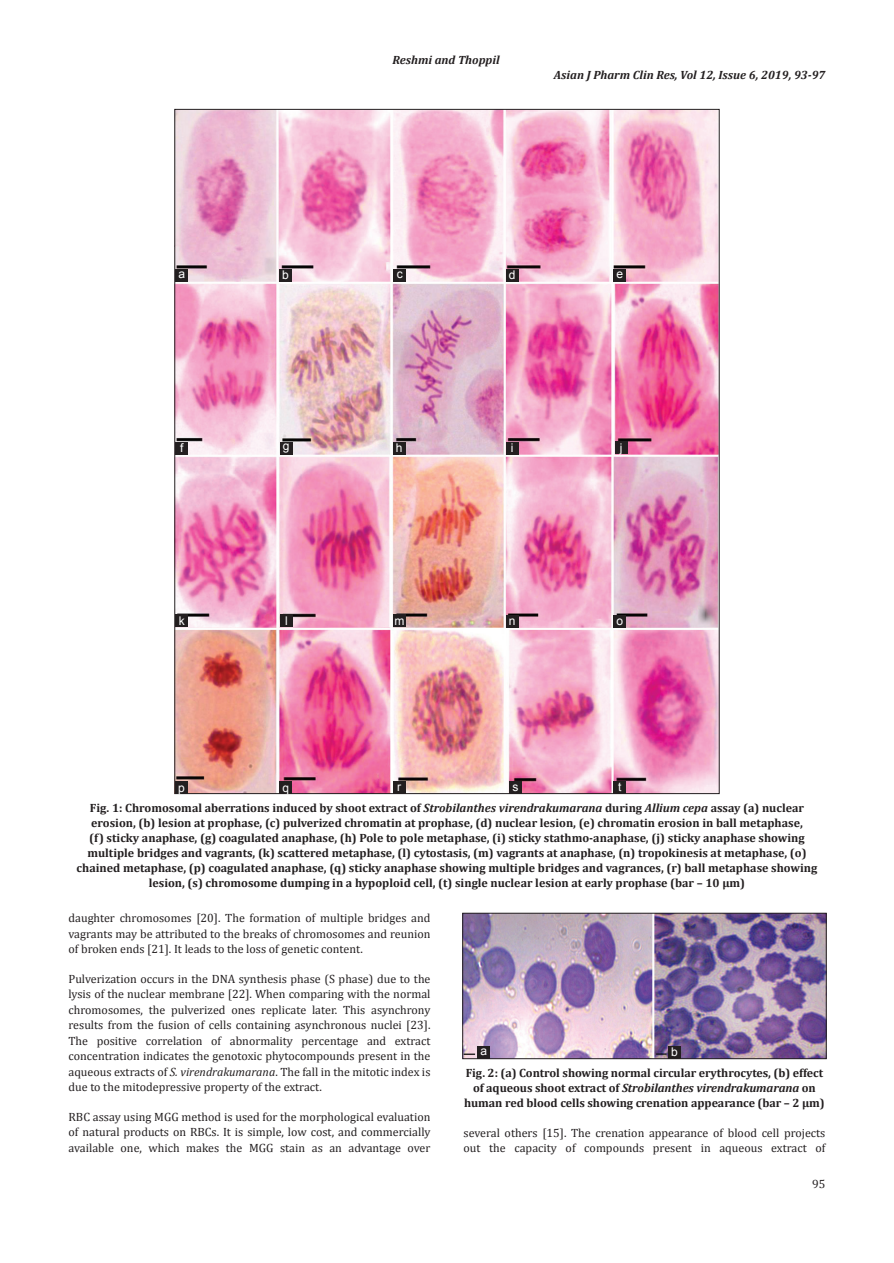
<style>
.page{position:relative;width:894px;height:1263px;background:#fff}
.page>*{position:absolute;margin:0;border:0;box-sizing:border-box;transform-origin:0 0}
.TX{font:12px/15.5px "Cambria";color:#231f20;text-align:justify}
.FGC{font:700 12px/15px "Cambria";color:#231f20;text-align:center}
.RH{font:italic 700 12px "Cambria";color:#231f20}
.LABEL{font:12px "Arial";color:#fff}
.F_No{font:12px "Cambria";color:#231f20}
.s1{font-style:italic}
</style>
<div class="page">
<img style="left:176px;top:111px;width:541px;height:681px">
<div style="left:175px;top:269px;width:13px;height:12px;background:#231f20"></div>
<div style="left:279px;top:269px;width:12px;height:12px;background:#231f20"></div>
<div style="left:393px;top:269px;width:13px;height:12px;background:#231f20"></div>
<div style="left:505px;top:269px;width:13px;height:12px;background:#231f20"></div>
<div style="left:613px;top:269px;width:13px;height:12px;background:#231f20"></div>
<div style="left:175px;top:442px;width:13px;height:12px;background:#231f20"></div>
<div style="left:279px;top:442px;width:13px;height:12px;background:#231f20"></div>
<div style="left:392px;top:442px;width:13px;height:12px;background:#231f20"></div>
<div style="left:505px;top:442px;width:13px;height:12px;background:#231f20"></div>
<div style="left:614px;top:441px;width:13px;height:13px;background:#231f20"></div>
<div style="left:175px;top:614px;width:13px;height:13px;background:#231f20"></div>
<div style="left:280px;top:614px;width:13px;height:13px;background:#231f20"></div>
<div style="left:393px;top:614px;width:12px;height:13px;background:#231f20"></div>
<div style="left:505px;top:614px;width:13px;height:13px;background:#231f20"></div>
<div style="left:613px;top:614px;width:13px;height:13px;background:#231f20"></div>
<div style="left:175px;top:781px;width:13px;height:13px;background:#231f20"></div>
<div style="left:279px;top:781px;width:13px;height:13px;background:#231f20"></div>
<div style="left:393px;top:780px;width:12px;height:13px;background:#231f20"></div>
<div style="left:509px;top:780px;width:12px;height:13px;background:#231f20"></div>
<div style="left:613px;top:780px;width:13px;height:13px;background:#231f20"></div>
<img style="left:464px;top:915px;width:360px;height:141px">
<div style="left:462px;top:913px;width:364px;height:145px;border:1px solid #231f20"></div>
<div style="left:477px;top:1045px;width:13px;height:13px;background:#231f20"></div>
<div style="left:668px;top:1045px;width:12px;height:13px;background:#231f20"></div>
<p class="RH" style="left:392px;top:51px;width:109px">Reshmi and Thoppil</p>
<p class="RH" style="left:553px;top:66px;width:273px">Asian J Pharm Clin Res, Vol 12, Issue 6, 2019, 93-97</p>
<p class="LABEL" style="left:178px;top:266px;width:8px">a</p>
<p class="LABEL" style="left:282px;top:267px;width:8px">b</p>
<p class="LABEL" style="left:396px;top:266px;width:7px">c</p>
<p class="LABEL" style="left:508px;top:267px;width:8px">d</p>
<p class="LABEL" style="left:616px;top:266px;width:8px">e</p>
<p class="LABEL" style="left:180px;top:440px;width:5px">f</p>
<p class="LABEL" style="left:282px;top:438px;width:8px">g</p>
<p class="LABEL" style="left:395px;top:440px;width:8px">h</p>
<p class="LABEL" style="left:510px;top:440px;width:4px">i</p>
<p class="LABEL" style="left:619px;top:440px;width:4px">j</p>
<p class="LABEL" style="left:179px;top:612px;width:7px">k</p>
<p class="LABEL" style="left:285px;top:612px;width:4px">l</p>
<p class="LABEL" style="left:394px;top:612px;width:11px">m</p>
<p class="LABEL" style="left:508px;top:613px;width:8px">n</p>
<p class="LABEL" style="left:616px;top:613px;width:8px">o</p>
<p class="LABEL" style="left:178px;top:779px;width:8px">p</p>
<p class="LABEL" style="left:282px;top:779px;width:8px">q</p>
<p class="LABEL" style="left:397px;top:779px;width:5px">r</p>
<p class="LABEL" style="left:512px;top:779px;width:7px">s</p>
<p class="LABEL" style="left:618px;top:779px;width:5px">t</p>
<p class="FGC" style="left:76px;top:800px;width:742px">Fig. 1: Chromosomal aberrations induced by shoot extract of <span class="s1">Strobilanthes virendrakumarana</span> during <span class="s1">Allium cepa</span> assay (a) nuclear erosion, (b) lesion at prophase, (c) pulverized chromatin at prophase, (d) nuclear lesion, (e) chromatin erosion in ball metaphase,<br>(f) sticky anaphase, (g) coagulated anaphase, (h) Pole to pole metaphase, (i) sticky stathmo-anaphase, (j) sticky anaphase showing multiple bridges and vagrants, (k) scattered metaphase, (l) cytostasis, (m) vagrants at anaphase, (n) tropokinesis at metaphase, (o) chained metaphase, (p) coagulated anaphase, (q) sticky anaphase showing multiple bridges and vagrances, (r) ball metaphase showing lesion, (s) chromosome dumping in a hypoploid cell, (t) single nuclear lesion at early prophase (bar – 10 µm)</p>
<p class="TX" style="left:68px;top:910px;width:363px">daughter chromosomes [20]. The formation of multiple bridges and vagrants may be attributed to the breaks of chromosomes and reunion of broken ends [21]. It leads to the loss of genetic content.</p>
<p class="TX" style="left:68px;top:971px;width:363px">Pulverization occurs in the DNA synthesis phase (S phase) due to the lysis of the nuclear membrane [22]. When comparing with the normal chromosomes, the pulverized ones replicate later. This asynchrony results from the fusion of cells containing asynchronous nuclei [23].<br>The positive correlation of abnormality percentage and extract concentration indicates the genotoxic phytocompounds present in the aqueous extracts of <span class="s1">S. virendrakumarana</span>. The fall in the mitotic index is due to the mitodepressive property of the extract.</p>
<p class="TX" style="left:68px;top:1108px;width:363px">RBC assay using MGG method is used for the morphological evaluation of natural products on RBCs. It is simple, low cost, and commercially available one, which makes the MGG stain as an advantage over</p>
<p class="LABEL" style="left:480px;top:1043px;width:8px">a</p>
<p class="LABEL" style="left:671px;top:1044px;width:8px">b</p>
<p class="FGC" style="left:464px;top:1065px;width:362px">Fig. 2: (a) Control showing normal circular erythrocytes, (b) effect of aqueous shoot extract of <span class="s1">Strobilanthes virendrakumarana</span> on human red blood cells showing crenation appearance (bar – 2 µm)</p>
<p class="TX" style="left:463px;top:1125px;width:363px;line-height:15px">several others [15]. The crenation appearance of blood cell projects out the capacity of compounds present in aqueous extract of</p>
<p class="F_No" style="left:811px;top:1176px;width:15px">95</p>
</div>
